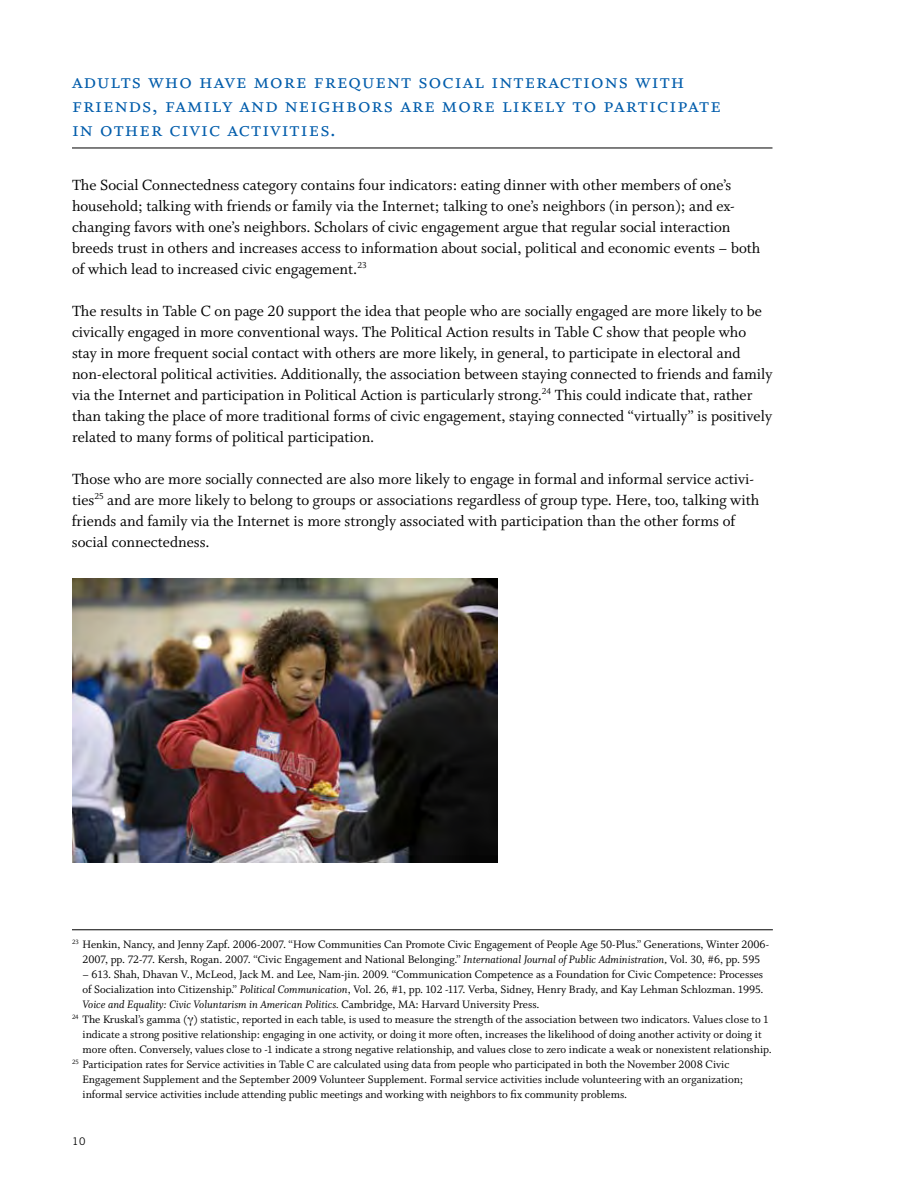
<style>
.page{position:relative;width:918px;height:1188px;background:#fff}
.page>*{position:absolute;margin:0;border:0;box-sizing:border-box;transform-origin:0 0}
.t1{font:22.5px/24px "Whitman Small Caps LF";letter-spacing:.05em;color:#005cab}
.t2{font:16.5px/21px "Whitman Roman LF";color:#000}
.t3{font:12px/15px "Whitman Roman LF";color:#000;text-align:center}
.t4{font:12px "Whitman Italic LF";color:#000}
.t5{font:10.5px "Trade Gothic";color:#000}
.s1{font-family:"Whitman Italic LF"}
.s2{font-family:"Whitman Roman LF"}
.s3{font-family:"Times"}
</style>
<div class="page">
<img style="left:72px;top:579px;width:425px;height:283px">
<hr style="left:72px;top:148px;width:700px;height:1px;background:#000">
<hr style="left:72px;top:930px;width:701px;height:1px;background:#000">
<h1 class="t1" style="left:72px;top:69px;width:650px">adults who have more frequent social interactions with friends, family and neighbors are more likely to participate in other civic activities.</h1>
<p class="t2" style="left:72px;top:175px;width:690px">The Social Connectedness category contains four indicators: eating dinner with other members of one’s household; talking with friends or family via the Internet; talking to one’s neighbors (in person); and ex&shy;changing favors with one’s neighbors. Scholars of civic engagement argue that regular social interaction breeds trust in others and increases access to information about social, political and economic events – both of which lead to increased civic engagement.<sup>23</sup></p>
<p class="t2" style="left:72px;top:301px;width:702px">The results in Table C on page 20 support the idea that people who are socially engaged are more likely to be civically engaged in more conventional ways. The Political Action results in Table C show that people who stay in more frequent social contact with others are more likely, in general, to participate in electoral and non-electoral political activities. Additionally, the association between staying connected to friends and family via the Internet and participation in Political Action is particularly strong.<sup>24</sup> This could indicate that, rather than taking the place of more traditional forms of civic engagement, staying connected “virtually” is positively related to many forms of political participation.</p>
<p class="t2" style="left:72px;top:469px;width:689px">Those who are more socially connected are also more likely to engage in formal and informal service activi&shy;ties<sup>25</sup> and are more likely to belong to groups or associations regardless of group type. Here, too, talking with friends and family via the Internet is more strongly associated with participation than the other forms of social connectedness.</p>
<p class="t3" style="left:72px;top:937px;width:699px"><sup>23</sup> Henkin, Nancy, and Jenny Zapf. 2006-2007. “How Communities Can Promote Civic Engagement of People Age 50-Plus.” Generations, Winter 2006-<br>2007, pp. 72-77. Kersh, Rogan. 2007. “Civic Engagement and National Belonging.” <span class="s1">International Journal of Public Administration,</span> Vol. 30, #6, pp. 595</p>
<p class="t3" style="left:82px;top:967px;width:683px;text-align:left">– 613. Shah, Dhavan V., McLeod, Jack M. and Lee, Nam-jin. 2009. “Communication Competence as a Foundation for Civic Competence: Processes of Socialization into Citizenship.” <span class="s1">Political Communication</span>, Vol. 26, #1, pp. 102 -117. Verba, Sidney, Henry Brady, and Kay Lehman Schlozman. 1995.</p>
<p class="t4" style="left:82px;top:998px;width:458px">Voice and Equality: Civic Voluntarism in American Politics. <span class="s2">Cambridge, MA: Harvard University Press.</span></p>
<p class="t3" style="left:72px;top:1012px;width:698px"><sup>24</sup> The Kruskal’s gamma (<span class="s3">γ</span>) statistic, reported in each table, is used to measure the strength of the association between two indicators. Values close to 1</p>
<p class="t3" style="left:82px;top:1027px;width:681px">indicate a strong positive relationship: engaging in one activity, or doing it more often, increases the likelihood of doing another activity or doing it</p>
<p class="t3" style="left:82px;top:1042px;width:691px">more often. Conversely, values close to -1 indicate a strong negative relationship, and values close to zero indicate a weak or nonexistent relationship.</p>
<p class="t3" style="left:72px;top:1057px;width:659px"><sup>25</sup> Participation rates for Service activities in Table C are calculated using data from people who participated in both the November 2008 Civic</p>
<p class="t3" style="left:82px;top:1072px;width:662px">Engagement Supplement and the September 2009 Volunteer Supplement. Formal service activities include volunteering with an organization;</p>
<p class="t3" style="left:82px;top:1087px;width:546px">informal service activities include attending public meetings and working with neighbors to fix community problems.</p>
<p class="t5" style="left:72px;top:1135px;width:15px">10</p>
</div>
